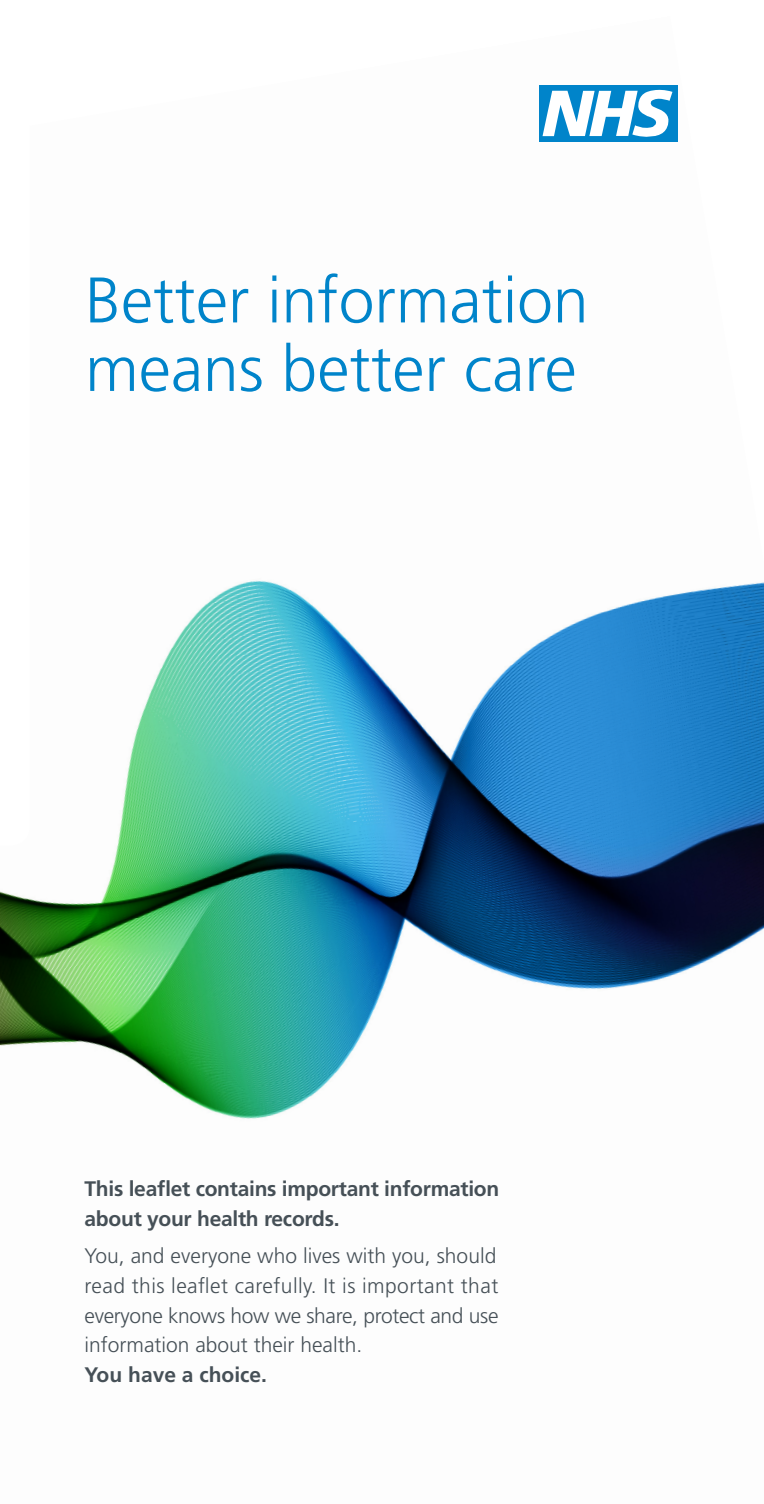
<style>
.page{position:relative;width:764px;height:1504px;background:#fff}
.page>*{position:absolute;margin:0;border:0;box-sizing:border-box;transform-origin:0 0}
.t1{font:300 64.23px/68.4px "Frutiger";color:#0084ca}
.t2{font:300 21px/29.8px "Frutiger";color:#465057;text-align:justify}
.t3{font:700 21px/29.8px "Frutiger";letter-spacing:-.015em;color:#465057}
</style>
<div class="page">
<img style="left:0;top:580px;width:763px;height:539px">
<svg style="left:0;top:580px;width:30px;height:265px"></svg>
<div style="left:539px;top:85px;width:139px;height:57px;background:#0084ca"></div>
<svg style="left:543px;top:89px;width:129px;height:48px"></svg>
<h1 class="t1" style="left:85px;top:267px;width:505px">Better information means better care</h1>
<p class="t3" style="left:85px;top:1173px;width:416px">This leaflet contains important information about your health records.</p>
<p class="t2" style="left:85px;top:1241px;width:415px">You, and everyone who lives with you, should read this leaflet carefully. It is important that everyone knows how we share, protect and use information about their health.</p>
<p class="t3" style="left:85px;top:1359px;width:184px">You have a choice.</p>
</div>
